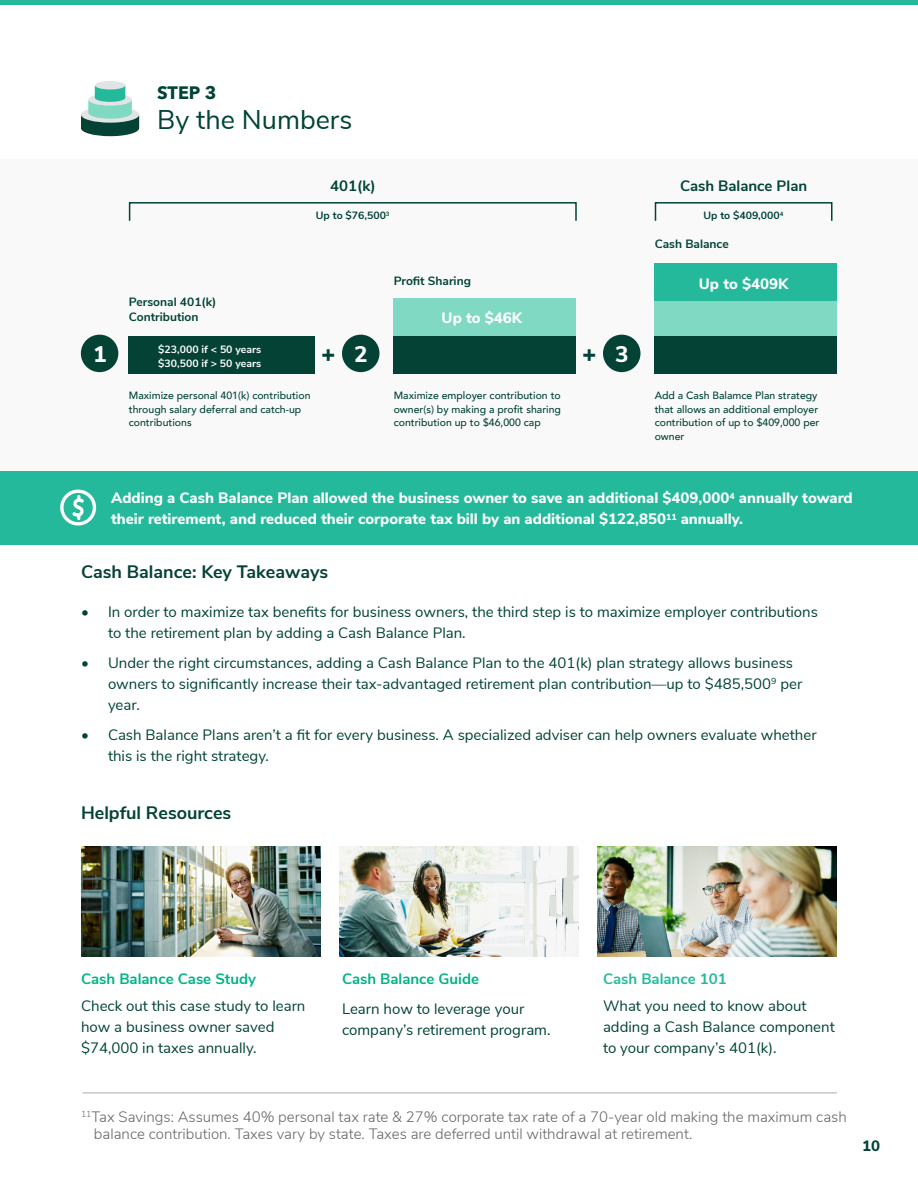
<style>
.page{position:relative;width:918px;height:1188px;background:#fff}
.page>*{position:absolute;margin:0;border:0;box-sizing:border-box;transform-origin:0 0}
.t1{font:27px "Nunito Sans";color:#014336}
.t2{font:900 24px "Nunito Sans";color:#014336}
.t3{font:800 22.5px "Nunito Sans";color:#fff}
.t4{font:700 18px "Nunito Sans";color:#054236}
.t5{font:700 18px "Avenir Next";color:#014336}
.t6{font:15px/21px "Nunito Sans";color:#014336}
.t7{font:800 15px/21px "Nunito Sans";color:#fff}
.t8{font:300 15px/16.5px "Nunito Sans";color:#666}
.t9{font:700 15px "Nunito Sans";color:#00b287}
.t10{font:700 15px "Nunito Sans";color:#014336}
.t11{font:700 15px "Nunito Sans";color:#25b99b}
.t12{font:800 15px "Nunito Sans";color:#014336}
.t13{font:700 12px/15px "Nunito Sans";color:#014336}
.t14{font:500 10.5px/13.5px "Avenir";color:#014336}
.t15{font:700 10.5px/13.5px "Nunito Sans";color:#fff}
.t16{font:700 10.5px "Nunito Sans";color:#014336}
</style>
<div class="page">
<img style="left:81px;top:846px;width:240px;height:110px">
<img style="left:339px;top:846px;width:240px;height:110px">
<img style="left:597px;top:846px;width:240px;height:110px">
<div style="left:0;top:159px;width:918px;height:313px;background:#f9f9f9"></div>
<div style="left:394px;top:336px;width:182px;height:38px;background:#054236"></div>
<div style="left:394px;top:299px;width:182px;height:37px;background:#80d9c2"></div>
<div style="left:655px;top:299px;width:182px;height:37px;background:#80d9c2"></div>
<div style="left:655px;top:263px;width:182px;height:37px;background:#25b99b"></div>
<div style="left:655px;top:336px;width:182px;height:38px;background:#054236"></div>
<div style="left:129px;top:336px;width:186px;height:38px;background:#054236"></div>
<div style="left:81px;top:335px;width:37px;height:37px;background:#054236;border-radius:50%"></div>
<div style="left:342px;top:335px;width:38px;height:37px;background:#054236;border-radius:50%"></div>
<div style="left:603px;top:335px;width:37px;height:37px;background:#054236;border-radius:50%"></div>
<div style="left:129px;top:202px;width:448px;height:20px;border:2px solid #014336"></div>
<div style="left:655px;top:202px;width:177px;height:20px;border:2px solid #014336"></div>
<div style="left:95px;top:81px;width:30px;height:8px;background:#e2e3e4;border-radius:50%"></div>
<svg style="left:81px;top:85px;width:58px;height:51px"></svg>
<hr style="left:83px;top:1092px;width:754px;height:1px;background:#999">
<div style="left:0;top:471px;width:918px;height:73px;background:#25b99b"></div>
<svg style="left:60px;top:490px;width:36px;height:36px"></svg>
<hr style="left:0;top:0;width:918px;height:4px;background:#25b99b">
<p class="t5" style="left:157px;top:77px;width:61px">STEP 3</p>
<h1 class="t1" style="left:157px;top:100px;width:197px">By the Numbers</h1>
<p class="t10" style="left:330px;top:175px;width:47px">401(k)</p>
<p class="t16" style="left:316px;top:208px;width:75px">Up to $76,500<sup>3</sup></p>
<p class="t13" style="left:129px;top:294px;width:89px">Personal 401(k)<br>Contribution</p>
<p class="t13" style="left:394px;top:273px;width:79px">Profit Sharing</p>
<p class="t7" style="left:442px;top:307px;width:82px">Up to $46K</p>
<p class="t15" style="left:158px;top:342px;width:104px">$23,000 if &lt; 50 years $30,500 if &gt; 50 years</p>
<h3 class="t3" style="left:93px;top:337px;width:15px">1</h3>
<h3 class="t3" style="left:354px;top:337px;width:15px">2</h3>
<h3 class="t3" style="left:615px;top:337px;width:15px">3</h3>
<h2 class="t2" style="left:321px;top:336px;width:16px">+</h2>
<h2 class="t2" style="left:582px;top:336px;width:16px">+</h2>
<p class="t10" style="left:680px;top:175px;width:129px">Cash Balance Plan</p>
<p class="t16" style="left:704px;top:208px;width:81px">Up to $409,000<sup>4</sup></p>
<p class="t13" style="left:655px;top:236px;width:76px">Cash Balance</p>
<p class="t7" style="left:699px;top:272px;width:91px">Up to $409K</p>
<p class="t14" style="left:129px;top:388px;width:183px">Maximize personal 401(k) contribution through salary deferral and catch-up contributions</p>
<p class="t14" style="left:394px;top:388px;width:169px;text-align:justify">Maximize employer contribution to owner(s) by making a profit sharing contribution up to $46,000 cap</p>
<p class="t14" style="left:655px;top:388px;width:166px">Add a Cash Balamce Plan strategy that allows an additional employer contribution of up to $409,000 per owner</p>
<p class="t7" style="left:111px;top:487px;width:743px">Adding a Cash Balance Plan allowed the business owner to save an additional $409,000<sup>4</sup> annually toward their retirement, and reduced their corporate tax bill by an additional $122,850<sup>11</sup> annually.</p>
<p class="t4" style="left:81px;top:558px;width:249px">Cash Balance: Key Takeaways</p>
<p class="t6" style="left:108px;top:600px;width:711px;text-indent:-27px">• In order to maximize tax benefits for business owners, the third step is to maximize employer contributions to the retirement plan by adding a Cash Balance Plan.</p>
<p class="t6" style="left:108px;top:651px;width:696px;text-indent:-27px">• Under the right circumstances, adding a Cash Balance Plan to the 401(k) plan strategy allows business owners to significantly increase their tax-advantaged retirement plan contribution—up to $485,500<sup>9</sup> per year.</p>
<p class="t6" style="left:108px;top:723px;width:710px;text-indent:-27px">• Cash Balance Plans aren’t a fit for every business. A specialized adviser can help owners evaluate whether this is the right strategy.</p>
<p class="t4" style="left:81px;top:800px;width:152px">Helpful Resources</p>
<p class="t9" style="left:81px;top:968px;width:177px">Cash Balance Case Study</p>
<p class="t6" style="left:81px;top:995px;width:226px">Check out this case study to learn how a business owner saved $74,000 in taxes annually.</p>
<p class="t9" style="left:342px;top:968px;width:139px">Cash Balance Guide</p>
<p class="t6" style="left:342px;top:998px;width:210px">Learn how to leverage your company’s retirement program.</p>
<p class="t11" style="left:603px;top:968px;width:125px">Cash Balance 101</p>
<p class="t6" style="left:603px;top:995px;width:233px">What you need to know about adding a Cash Balance component to your company’s 401(k).</p>
<p class="t8" style="left:94px;top:1108px;width:754px;text-indent:-13px"><sup>11</sup>Tax Savings: Assumes 40% personal tax rate &amp; 27% corporate tax rate of a 70-year old making the maximum cash balance contribution. Taxes vary by state. Taxes are deferred until withdrawal at retirement.</p>
<p class="t12" style="left:862px;top:1135px;width:19px">10</p>
</div>
